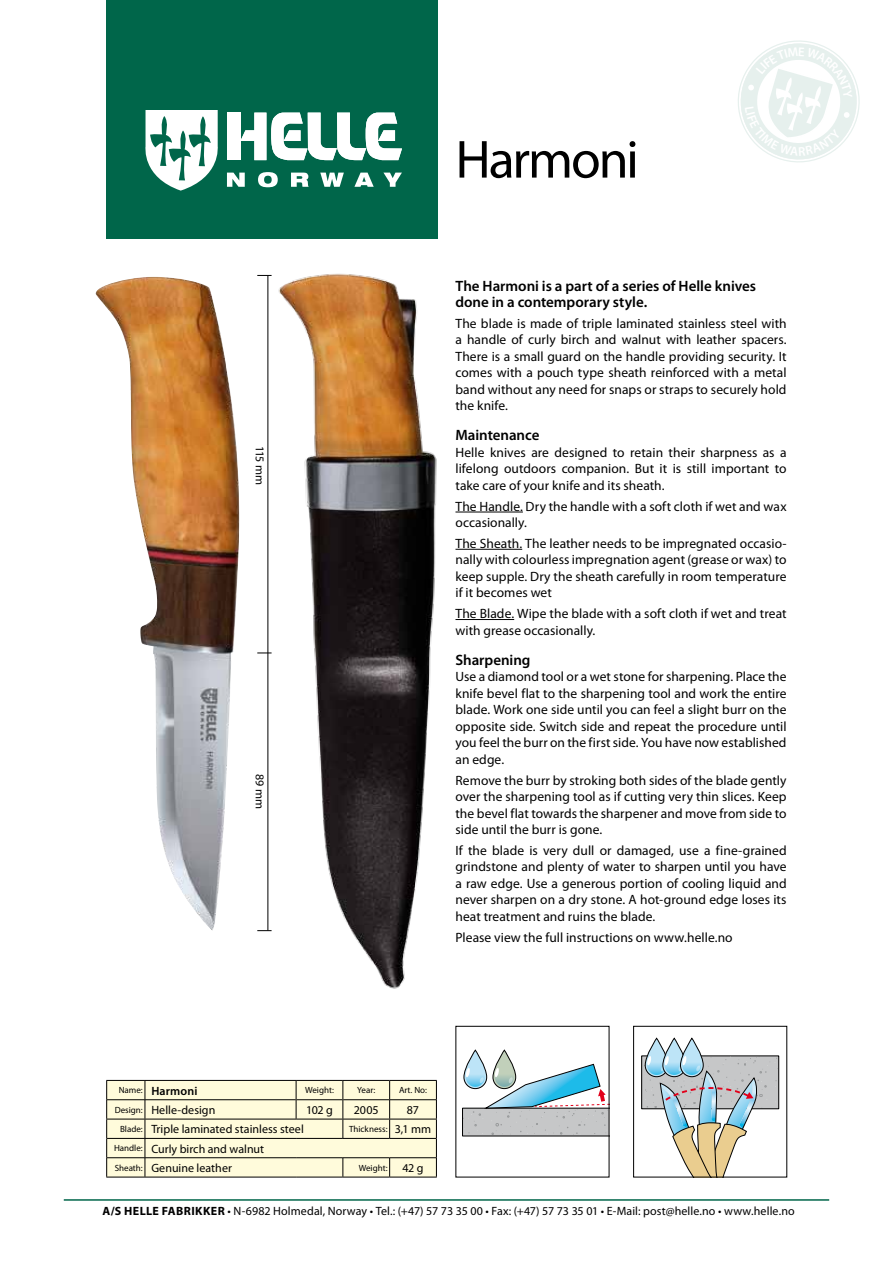
<style>
.page{position:relative;width:893px;height:1263px;background:#fff}
.page>*{position:absolute;margin:0;border:0;box-sizing:border-box;transform-origin:0 0}
.t1{font:54px "Myriad Pro";letter-spacing:-.04em;color:#000}
.t2{font:600 15px/16.5px "Myriad Pro";letter-spacing:-.005em;color:#000}
.t3{font:13.5px/16.5px "Myriad Pro";letter-spacing:.005em;color:#000;text-align:justify}
.t4{font:12px/19.4px "Myriad Pro";letter-spacing:.005em;color:#000}
.t5{font:600 12px "Myriad Pro";letter-spacing:.01em;color:#000}
.t6{font:9px "Myriad Pro";color:#000}
.s1{font-weight:400;font-size:9px}
.s2{font-size:9px}
.s3{font-size:12px}
.s4{font-weight:700}
</style>
<div class="page">
<hr style="left:64px;top:1199px;width:765px;height:2px;background:#00664a">
<div style="left:106px;top:0;width:331px;height:239px;background:#00664a"></div>
<div style="left:227px;top:113px;width:13px;height:47px;background:#fff"></div>
<svg style="left:240px;top:113px;width:162px;height:47px"></svg>
<svg style="left:227px;top:173px;width:18px;height:14px"></svg>
<svg style="left:258px;top:172px;width:20px;height:15px"></svg>
<svg style="left:291px;top:173px;width:18px;height:14px"></svg>
<svg style="left:320px;top:173px;width:24px;height:14px"></svg>
<svg style="left:354px;top:173px;width:20px;height:14px"></svg>
<svg style="left:383px;top:173px;width:19px;height:14px"></svg>
<svg style="left:145px;top:110px;width:73px;height:81px"></svg>
<img style="left:257px;top:273px;width:211px;height:716px">
<img style="left:95px;top:277px;width:145px;height:654px">
<svg style="left:257px;top:275px;width:15px;height:1px"></svg>
<svg style="left:257px;top:653px;width:15px;height:1px"></svg>
<svg style="left:257px;top:930px;width:15px;height:1px"></svg>
<hr style="left:268px;top:275px;width:1px;height:655px;background:#000">
<hr style="left:455px;top:512px;width:68px;height:1px;background:#000">
<hr style="left:455px;top:549px;width:67px;height:1px;background:#000">
<hr style="left:455px;top:619px;width:59px;height:1px;background:#000">
<svg style="left:464px;top:1050px;width:23px;height:38px"></svg>
<div style="left:464px;top:1050px;width:23px;height:39px;border:1px solid #000;border-radius:11px"></div>
<svg style="left:493px;top:1050px;width:23px;height:38px"></svg>
<div style="left:493px;top:1050px;width:23px;height:39px;border:1px solid #000;border-radius:11px"></div>
<svg style="left:462px;top:1063px;width:145px;height:73px"></svg>
<div style="left:641px;top:1055px;width:138px;height:54px;border:1px solid #000"></div>
<svg style="left:645px;top:1038px;width:23px;height:39px"></svg>
<div style="left:645px;top:1038px;width:23px;height:39px;border:1px solid #000;border-radius:11px"></div>
<svg style="left:663px;top:1038px;width:23px;height:39px"></svg>
<div style="left:663px;top:1038px;width:23px;height:39px;border:1px solid #000;border-radius:11px"></div>
<svg style="left:680px;top:1038px;width:23px;height:39px"></svg>
<div style="left:680px;top:1038px;width:23px;height:39px;border:1px solid #000;border-radius:11px"></div>
<svg style="left:644px;top:1056px;width:134px;height:119px"></svg>
<div style="left:633px;top:1026px;width:154px;height:151px;border:1px solid #000"></div>
<hr style="left:106px;top:1177px;width:39px;height:1px;background:#000">
<hr style="left:145px;top:1177px;width:151px;height:1px;background:#000">
<hr style="left:296px;top:1177px;width:47px;height:1px;background:#000">
<hr style="left:343px;top:1177px;width:47px;height:1px;background:#000">
<hr style="left:390px;top:1177px;width:47px;height:1px;background:#000">
<svg style="left:106px;top:1080px;width:331px;height:97px;background:#ede9cb"></svg>
<svg style="left:738px;top:40px;width:122px;height:123px"></svg>
<p class="t4" style="left:270px;top:446px;width:41px;rotate:90deg">115 mm</p>
<p class="t4" style="left:270px;top:774px;width:36px;rotate:90deg">89 mm</p>
<h1 class="t1" style="left:455px;top:126px;width:185px">Harmoni</h1>
<p class="t2" style="left:455px;top:277px;width:302px">The Harmoni is a part of a series of Helle knives done in a contemporary style.</p>
<p class="t3" style="left:455px;top:315px;width:333px">The blade is made of triple laminated stainless steel with a handle of curly birch and walnut with leather spacers.<br>There is a small guard on the handle providing security. It comes with a pouch type sheath reinforced with a metal band without any need for snaps or straps to securely hold the knife.</p>
<p class="t2" style="left:455px;top:427px;width:85px">Maintenance</p>
<p class="t3" style="left:455px;top:444px;width:333px">Helle knives are designed to retain their sharpness as a lifelong outdoors companion. But it is still important to take care of your knife and its sheath.</p>
<p class="t3" style="left:455px;top:498px;width:333px">The Handle. Dry the handle with a soft cloth if wet and wax occasionally.</p>
<p class="t3" style="left:455px;top:535px;width:333px">The Sheath. The leather needs to be impregnated occasio&shy;nally with colourless impregnation agent (grease or wax) to keep supple. Dry the sheath carefully in room temperature if it becomes wet</p>
<p class="t3" style="left:455px;top:605px;width:333px">The Blade. Wipe the blade with a soft cloth if wet and treat with grease occasionally.</p>
<p class="t2" style="left:455px;top:651px;width:76px">Sharpening</p>
<p class="t3" style="left:455px;top:668px;width:333px">Use a diamond tool or a wet stone for sharpening. Place the knife bevel flat to the sharpening tool and work the entire blade. Work one side until you can feel a slight burr on the opposite side. Switch side and repeat the procedure until you feel the burr on the first side. You have now established an edge.</p>
<p class="t3" style="left:455px;top:771px;width:333px">Remove the burr by stroking both sides of the blade gently over the sharpening tool as if cutting very thin slices. Keep the bevel flat towards the sharpener and move from side to side until the burr is gone.</p>
<p class="t3" style="left:455px;top:842px;width:333px">If the blade is very dull or damaged, use a fine-grained grindstone and plenty of water to sharpen until you have a raw edge. Use a generous portion of cooling liquid and never sharpen on a dry stone. A hot-ground edge loses its heat treatment and ruins the blade.</p>
<p class="t3" style="left:455px;top:928px;width:279px">Please view the full instructions on www.helle.no</p>
<p class="t5" style="left:119px;top:1083px;width:80px"><span class="s1">Name:</span> Harmoni</p>
<p class="t6" style="left:305px;top:1085px;width:30px">Weight:</p>
<p class="t6" style="left:357px;top:1085px;width:19px">Year:</p>
<p class="t6" style="left:399px;top:1085px;width:30px">Art. No:</p>
<p class="t4" style="left:115px;top:1100px;width:102px"><span class="s2">Design:</span> Helle-design</p>
<p class="t4" style="left:306px;top:1100px;width:28px">102 g</p>
<p class="t4" style="left:354px;top:1100px;width:26px">2005</p>
<p class="t4" style="left:407px;top:1100px;width:14px">87</p>
<p class="t4" style="left:120px;top:1119px;width:185px"><span class="s2">Blade:</span> Triple laminated stainless steel</p>
<p class="t6" style="left:349px;top:1123px;width:84px">Thickness: <span class="s3">3,1 mm</span></p>
<p class="t4" style="left:114px;top:1139px;width:152px"><span class="s2">Handle:</span> Curly birch and walnut<br><span class="s2">Sheath:</span> Genuine leather</p>
<p class="t6" style="left:359px;top:1162px;width:66px">Weight: <span class="s3">42 g</span></p>
<p class="t4" style="left:103px;top:1201px;width:694px"><span class="s4">A/S HELLE FABRIKKER</span> • N-6982 Holmedal, Norway • Tel.: (+47) 57 73 35 00 • Fax: (+47) 57 73 35 01 • E-Mail: post@helle.no • www.helle.no</p>
</div>
